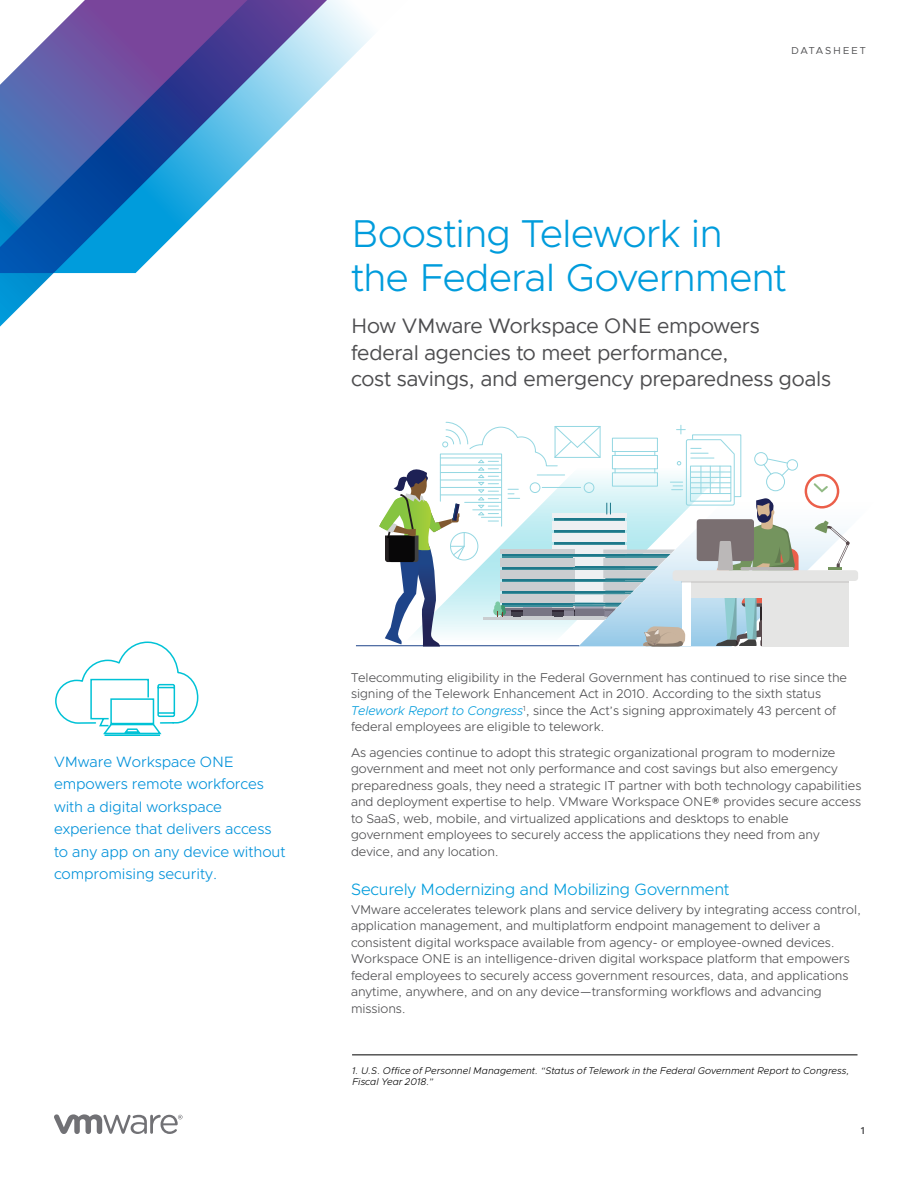
<style>
.page{position:relative;width:918px;height:1188px;background:#fff}
.page>*{position:absolute;margin:0;border:0;box-sizing:border-box;transform-origin:0 0}
._1a__MAIN_TITLE{font:300 39px/43.5px "Metropolis";letter-spacing:-.02em;color:#009cdc}
._1b__MAIN_SUB_TITLE{font:21px/26.2px "Metropolis";letter-spacing:-.01em;color:#4d4d4f}
._4a__SUBHEAD_1{font:300 16.5px "Metropolis";letter-spacing:-.015em;color:#009cdc}
._3a__BODY_TEXT{font:300 15px/22.5px "Metropolis";letter-spacing:-.005em;color:#0091da}
._3a__BODY_TEXT-2{font:300 12.75px/16.5px "Metropolis";letter-spacing:-.005em;color:#4d4d4f}
.t1{font:10.2px "Metropolis";letter-spacing:.165em;color:#4d4d4f}
.t2{font:600 10.2px "Metropolis";color:#4d4d4f}
._8a__FOOTNOTE_1ST_LI{font:italic 300 9.75px/11.2px "Metropolis";letter-spacing:.005em;color:#000}
.s1{font-style:italic;color:#009cdc}
</style>
<div class="page">
<svg style="left:54px;top:1114px;width:129px;height:20px"></svg>
<svg style="left:0;top:273px;width:135px;height:54px"></svg>
<svg style="left:0;top:0;width:372px;height:273px"></svg>
<hr style="left:356px;top:645px;width:223px;height:1px;background:#1e4489">
<svg style="left:799px;top:520px;width:59px;height:61px"></svg>
<div style="left:762px;top:581px;width:87px;height:65px;background:#e5e5e4"></div>
<hr style="left:681px;top:580px;width:168px;height:3px;background:#2e2d2c">
<div style="left:673px;top:570px;width:185px;height:11px;background:#e5e5e4;border-radius:3px"></div>
<hr style="left:828px;top:567px;width:14px;height:3px;background:#74945e">
<svg style="left:815px;top:521px;width:35px;height:46px"></svg>
<svg style="left:805px;top:474px;width:34px;height:35px"></svg>
<svg style="left:379px;top:422px;width:420px;height:225px"></svg>
<hr style="left:352px;top:1055px;width:506px;height:1px;background:#000">
<svg style="left:56px;top:641px;width:142px;height:95px"></svg>
<p class="t1" style="left:791px;top:44px;width:76px">DATASHEET</p>
<p class="_1a__MAIN_TITLE" style="left:351px;top:212px;width:437px">Boosting Telework in the Federal Government</p>
<p class="_1b__MAIN_SUB_TITLE" style="left:351px;top:313px;width:482px">How VMware Workspace ONE empowers federal agencies to meet performance,<br>cost savings, and emergency preparedness goals</p>
<p class="_3a__BODY_TEXT" style="left:54px;top:751px;width:233px">VMware Workspace ONE empowers remote workforces with a digital workspace experience that delivers access to any app on any device without compromising security.</p>
<p class="_3a__BODY_TEXT-2" style="left:351px;top:669px;width:498px">Telecommuting eligibility in the Federal Government has continued to rise since the signing of the Telework Enhancement Act in 2010. According to the sixth status <span class="s1">Telework Report to Congress</span><sup>1</sup>, since the Act’s signing approximately 43 percent of federal employees are eligible to telework.</p>
<p class="_3a__BODY_TEXT-2" style="left:351px;top:744px;width:512px">As agencies continue to adopt this strategic organizational program to modernize government and meet not only performance and cost savings but also emergency preparedness goals, they need a strategic IT partner with both technology capabilities and deployment expertise to help. VMware Workspace ONE® provides secure access to SaaS, web, mobile, and virtualized applications and desktops to enable government employees to securely access the applications they need from any device, and any location.</p>
<p class="_4a__SUBHEAD_1" style="left:351px;top:879px;width:380px">Securely Modernizing and Mobilizing Government</p>
<p class="_3a__BODY_TEXT-2" style="left:351px;top:901px;width:512px">VMware accelerates telework plans and service delivery by integrating access control, application management, and multiplatform endpoint management to deliver a consistent digital workspace available from agency- or employee-owned devices.<br>Workspace ONE is an intelligence-driven digital workspace platform that empowers federal employees to securely access government resources, data, and applications anytime, anywhere, and on any device—transforming workflows and advancing missions.</p>
<p class="_8a__FOOTNOTE_1ST_LI" style="left:352px;top:1065px;width:499px">1. U.S. Office of Personnel Management. “Status of Telework in the Federal Government Report to Congress,<br>Fiscal Year 2018.”</p>
<p class="t2" style="left:861px;top:1124px;width:6px">1</p>
</div>
